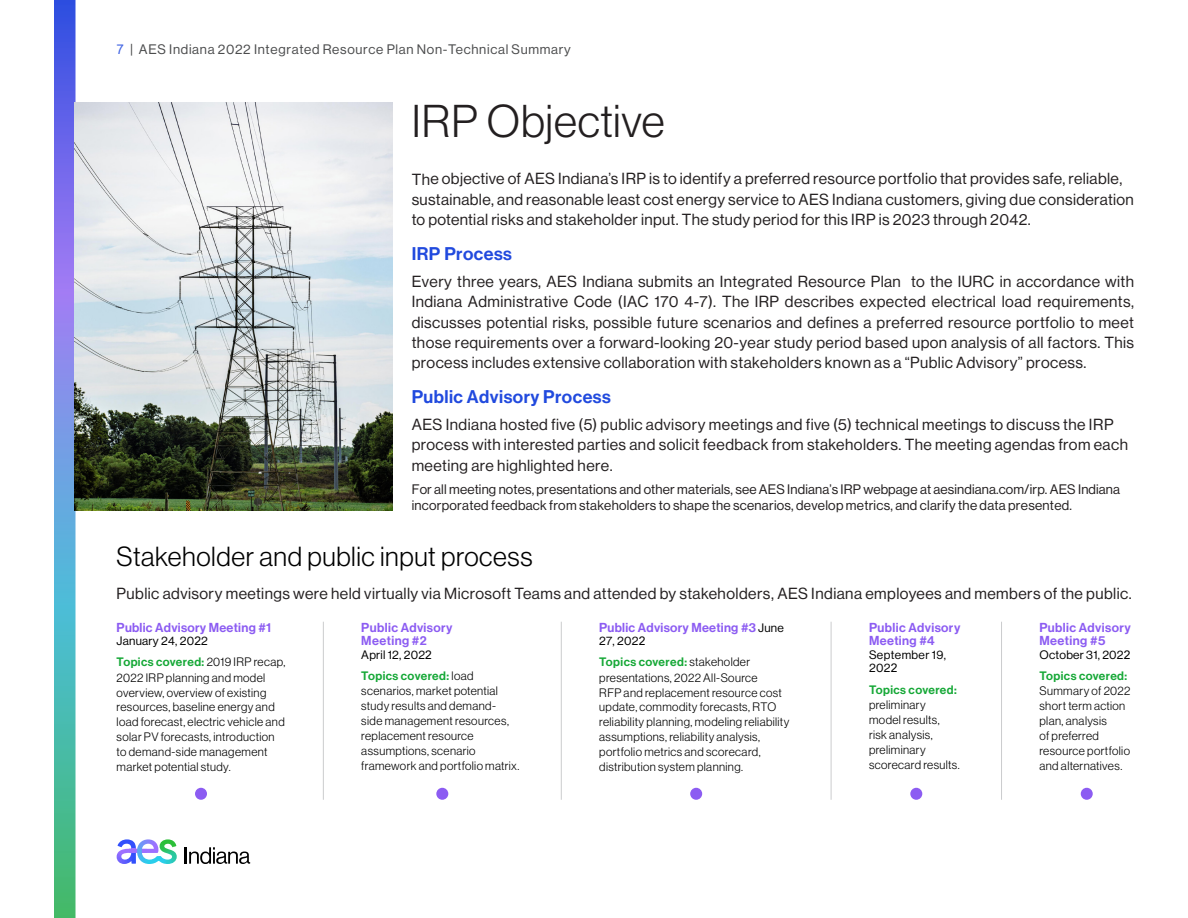
<style>
.page{position:relative;width:1188px;height:918px;background:#fff}
.page>*{position:absolute;margin:0;border:0;box-sizing:border-box;transform-origin:0 0}
.AES_body_copy_medium{font:45px "N Haas Grotesk DS Pro 45 Lt";letter-spacing:.015em;color:#231f20}
.AES_page_sub_head{font:27px "N Haas Grotesk DS Pro 45 Lt";letter-spacing:.02em;color:#000}
.AES_body_copy_medium-2{font:18px "N Haas Grotesk DS Pro 65 Md";letter-spacing:.025em;color:#214ade}
.AES_body_copy_medium-3{font:15.75px/20.2px "N Haas Grotesk DS Pro 55 Rg";letter-spacing:.025em;color:#231f20}
.AES_body_copy{font:15.75px "N Haas Grotesk DS Pro 55 Rg";letter-spacing:.03em;color:#231f20}
.AES_body_copy_medium-4{font:13.5px/16.5px "N Haas Grotesk DS Pro 55 Rg";letter-spacing:.015em;color:#231f20}
.t1{font:13.5px "N Haas Grotesk DS Pro 55 Rg";letter-spacing:.05em;color:#4b4c4d}
.AES_body_copy_small{font:12.75px/13.5px "N Haas Grotesk DS Pro 65 Md";letter-spacing:.02em;color:#8c5cf2}
.AES_subhead_small{font:12.75px/13.8px "N Haas Grotesk DS Pro 65 Md";letter-spacing:.03em;color:#8c5cf2}
.AES_body_copy_small-2{font:12px/14.9px "N Haas Grotesk DS Pro 45 Lt";letter-spacing:.03em;color:#000}
.AES_body_copy_small-3{font:12px/21px "N Haas Grotesk DS Pro 65 Md";letter-spacing:.035em;color:#16a837}
.AES_subhead_small-2{font:12px/13.2px "N Haas Grotesk DS Pro 55 Rg";letter-spacing:.03em;color:#000}
.s1{font-family:"Arial";color:#4265e3}
.s2{font-family:"N Haas Grotesk DS Pro 55 Rg";color:#000}
.s3{font-family:"Arial";color:#000}
.s4{font-family:"N Haas Grotesk DS Pro 45 Lt";color:#000}
.s5{font-family:"N Haas Grotesk DS Pro 55 Rg";font-size:12px;color:#000}
.s6{font-family:"Arial"}
.s7{font-family:"N Haas Grotesk DS Pro 65 Md";color:#16a837}
</style>
<div class="page">
<svg style="left:185px;top:847px;width:65px;height:17px"></svg>
<svg style="left:117px;top:839px;width:60px;height:25px"></svg>
<img style="left:54px;top:0;width:24px;height:918px">
<div style="left:195px;top:788px;width:12px;height:12px;background:#8c5cf2;border-radius:50%"></div>
<div style="left:436px;top:788px;width:12px;height:12px;background:#8c5cf2;border-radius:50%"></div>
<div style="left:690px;top:788px;width:12px;height:12px;background:#8c5cf2;border-radius:50%"></div>
<div style="left:910px;top:788px;width:12px;height:12px;background:#8c5cf2;border-radius:50%"></div>
<div style="left:1081px;top:788px;width:12px;height:12px;background:#8c5cf2;border-radius:50%"></div>
<hr style="left:1001px;top:622px;width:1px;height:178px;background:#cbccce">
<hr style="left:831px;top:622px;width:1px;height:178px;background:#cbccce">
<hr style="left:561px;top:622px;width:1px;height:178px;background:#cbccce">
<hr style="left:323px;top:622px;width:1px;height:178px;background:#cbccce">
<img style="left:75px;top:103px;width:317px;height:407px">
<p class="t1" style="left:117px;top:42px;width:456px"><span class="s1">7</span> | AES Indiana 2022 Integrated Resource Plan Non-Technical Summary</p>
<p class="AES_body_copy_medium" style="left:412px;top:96px;width:254px">IRP Objective</p>
<p class="AES_body_copy_medium-3" style="left:412px;top:169px;width:724px">The objective of AES Indiana’s IRP is to identify a preferred resource portfolio that provides safe, reliable, sustainable, and reasonable least cost energy service to AES Indiana customers, giving due consideration to potential risks and stakeholder input. The study period for this IRP is 2023 through 2042.</p>
<p class="AES_body_copy_medium-2" style="left:412px;top:243px;width:102px">IRP Process</p>
<p class="AES_body_copy_medium-3" style="left:412px;top:272px;width:724px;text-align:justify">Every three years, AES Indiana submits an Integrated Resource Plan to the IURC in accordance with Indiana Administrative Code (IAC 170 4-7). The IRP describes expected electrical load requirements, discusses potential risks, possible future scenarios and defines a preferred resource portfolio to meet those requirements over a forward-looking 20-year study period based upon analysis of all factors. This process includes extensive collaboration with stakeholders known as a “Public Advisory” process.</p>
<p class="AES_body_copy_medium-2" style="left:412px;top:386px;width:201px">Public Advisory Process</p>
<p class="AES_body_copy_medium-3" style="left:412px;top:415px;width:718px">AES Indiana hosted five (5) public advisory meetings and five (5) technical meetings to discuss the IRP process with interested parties and solicit feedback from stakeholders. The meeting agendas from each meeting are highlighted here.</p>
<p class="AES_body_copy_medium-4" style="left:412px;top:481px;width:710px">For all meeting notes, presentations and other materials, see AES Indiana’s IRP webpage at aesindiana.com/irp. AES Indiana incorporated feedback from stakeholders to shape the scenarios, develop metrics, and clarify the data presented.</p>
<p class="AES_page_sub_head" style="left:117px;top:541px;width:417px">Stakeholder and public input process</p>
<p class="AES_body_copy" style="left:117px;top:585px;width:1017px">Public advisory meetings were held virtually via Microsoft Teams and attended by stakeholders, AES Indiana employees and members of the public.</p>
<p class="AES_body_copy_small" style="left:117px;top:621px;width:156px">Public Advisory Meeting #1</p>
<p class="AES_body_copy_small-3" style="left:117px;top:631px;width:170px"><span class="s2">January 24, 20</span><span class="s3">2</span><span class="s2">2<br></span>Topics covered: <span class="s4">2019 IRP recap,</span></p>
<p class="AES_body_copy_small-2" style="left:117px;top:670px;width:170px">2022 IRP planning and model overview, overview of existing resources, baseline energy and load forecast, electric vehicle and solar PV forecasts, introduction to demand-side management market potential study.</p>
<p class="AES_body_copy_small" style="left:361px;top:621px;width:93px">Public Advisory<br>Meeting #2</p>
<p class="AES_body_copy_small-3" style="left:361px;top:644px;width:114px"><span class="s2">April 12, 202</span><span class="s3">2<br></span>Topics covered: <span class="s4">load</span></p>
<p class="AES_body_copy_small-2" style="left:361px;top:683px;width:160px">scenarios, market potential study results and demand&shy;side management resources, replacement resource assumptions, scenario framework and portfolio matrix.</p>
<p class="AES_body_copy_small" style="left:599px;top:621px;width:186px">Public Advisory Meeting #3 <span class="s5">June</span></p>
<p class="AES_body_copy_small-3" style="left:599px;top:631px;width:152px"><span class="s2">27, 202</span><span class="s3">2<br></span>Topics covered: <span class="s4">stakeholder</span></p>
<p class="AES_body_copy_small-2" style="left:599px;top:670px;width:192px">presentations, 2022 All-Source<br>RFP and replacement resource cost update, commodity forecasts, RTO reliability planning, modeling reliability assumptions, reliability analysis, portfolio metrics and scorecard, distribution system planning.</p>
<p class="AES_subhead_small" style="left:869px;top:620px;width:93px">Public Advisory<br>Meeting #4</p>
<p class="AES_subhead_small-2" style="left:869px;top:648px;width:79px">September 19,<br>202<span class="s6">2</span></p>
<p class="AES_body_copy_small-2" style="left:869px;top:682px;width:92px"><span class="s7">Topics covered: </span>preliminary model results, risk analysis, preliminary scorecard results.</p>
<p class="AES_subhead_small" style="left:1040px;top:621px;width:93px">Public Advisory<br>Meeting #5</p>
<p class="AES_subhead_small-2" style="left:1040px;top:648px;width:93px">October 31, 202<span class="s6">2</span></p>
<p class="AES_body_copy_small-2" style="left:1040px;top:669px;width:93px"><span class="s7">Topics covered:<br></span>Summary of 2022 short term action plan, analysis<br>of preferred resource portfolio and alternatives.</p>
</div>
